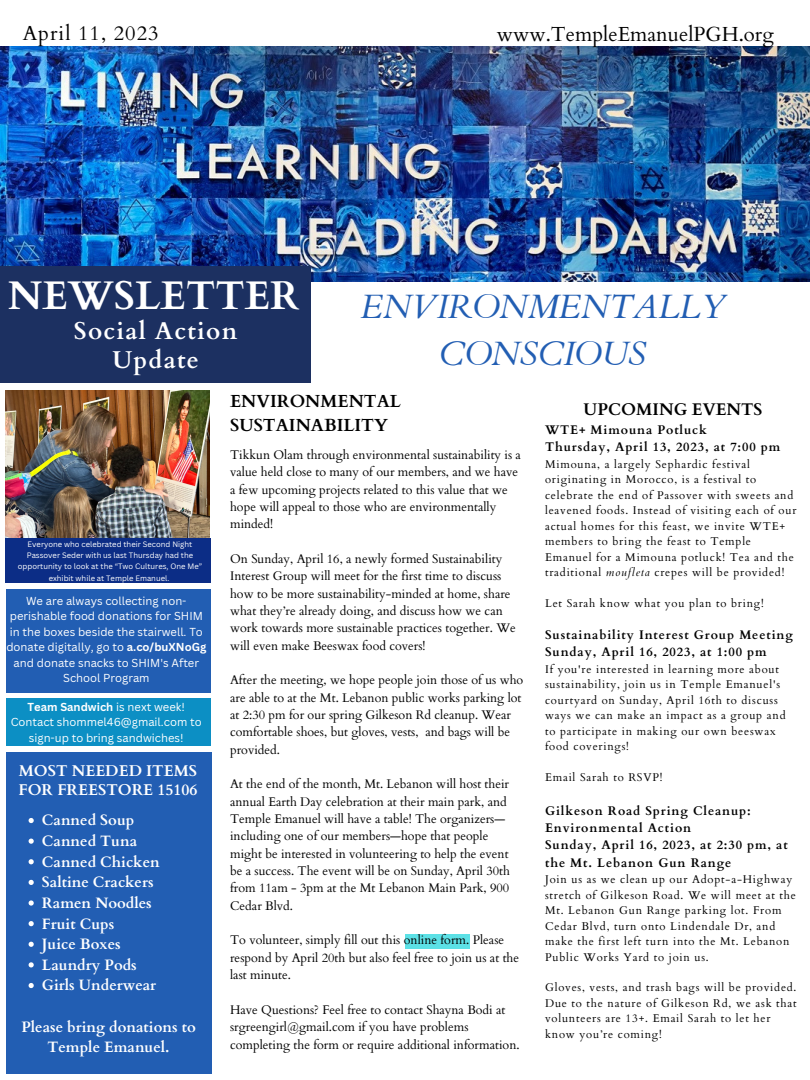
<style>
.page{position:relative;width:810px;height:1080px;background:#fff}
.page>*{position:absolute;margin:0;border:0;box-sizing:border-box;transform-origin:0 0}
.t1{font:700 40px "Cardo";color:#fff}
.t2{font:italic 33.75px/46.9px "Cardo";color:#225eb3;text-align:center}
.t3{font:700 24.38px/28.6px "Cardo";letter-spacing:.05em;color:#fff;text-align:center}
.t4{font:20.44px "Cardo";letter-spacing:.05em;color:#000}
.t5{font:20.38px "Cardo";color:#000}
.t6{font:700 17.5px/24.4px "Cardo";color:#000}
.t7{font:700 16.88px "Cardo";color:#000}
.t8{font:700 15.62px/18.2px "Cardo";color:#fff}
.t9{font:700 15px/20.6px "Cardo";color:#fff}
.t10{font:12.5px/17.4px "Cardo";color:#000}
.t11{font:700 12.5px/17.4px "Cardo";letter-spacing:.07em;color:#000}
.t12{font:11.25px/15.5px "Cardo";letter-spacing:.07em;color:#000}
.t13{font:11.25px/15.5px "Canva Sans";color:#fff;text-align:center}
.t14{font:7.62px/11.2px "Canva Sans";color:#fff;text-align:center}
.s1{font-weight:700}
.s2{font-style:italic}
</style>
<div class="page">
<img style="left:0;top:46px;width:810px;height:235px">
<img style="left:5px;top:391px;width:205px;height:147px">
<div style="left:6px;top:589px;width:204px;height:104px;background:#225eb3"></div>
<div style="left:0;top:267px;width:311px;height:115px;background:#1c3061"></div>
<div style="left:6px;top:752px;width:205px;height:322px;background:#225eb3"></div>
<div style="left:5px;top:538px;width:206px;height:44px;background:#0c2d86"></div>
<div style="left:6px;top:699px;width:205px;height:47px;background:#0c8fc4"></div>
<div style="left:405px;top:934px;width:65px;height:14px;background:#5ce1e6"></div>
<svg style="left:29px;top:818px;width:5px;height:5px"></svg>
<svg style="left:29px;top:839px;width:5px;height:5px"></svg>
<svg style="left:29px;top:859px;width:5px;height:5px"></svg>
<svg style="left:29px;top:880px;width:5px;height:5px"></svg>
<svg style="left:29px;top:900px;width:5px;height:6px"></svg>
<svg style="left:29px;top:921px;width:5px;height:5px"></svg>
<svg style="left:29px;top:942px;width:5px;height:5px"></svg>
<svg style="left:29px;top:962px;width:5px;height:5px"></svg>
<svg style="left:29px;top:983px;width:5px;height:5px"></svg>
<h3 class="t4" style="left:23px;top:20px;width:137px">April 11, 2023</h3>
<h3 class="t5" style="left:497px;top:20px;width:278px">www.TempleEmanuelPGH.org</h3>
<h1 class="t1" style="left:8px;top:269px;width:294px">NEWSLETTER</h1>
<h3 class="t3" style="left:74px;top:317px;width:165px">Social Action<br>Update</h3>
<h2 class="t2" style="left:361px;top:284px;width:366px">ENVIRONMENTALLY<br>CONSCIOUS</h2>
<p class="t14" style="left:18px;top:538px;width:186px">Everyone who celebrated their Second Night Passover Seder with us last Thursday had the opportunity to look at the “Two Cultures, One Me” exhibit while at Temple Emanuel.</p>
<p class="t13" style="left:6px;top:593px;width:202px">We are always collecting non&shy;perishable food donations for SHIM in the boxes beside the stairwell. To donate digitally, go to <span class="s1">a.co/buXNoGg </span>and donate snacks to SHIM's After<br>School Program</p>
<p class="t13" style="left:11px;top:699px;width:193px"><span class="s1">Team Sandwich</span> is next week!<br>Contact shommel46@gmail.com to sign-up to bring sandwiches!</p>
<p class="t8" style="left:18px;top:762px;width:180px">MOST NEEDED ITEMS<br>FOR FREESTORE 15106</p>
<p class="t9" style="left:42px;top:810px;width:119px">Canned Soup<br>Canned Tuna<br>Canned Chicken<br>Saltine Crackers<br>Ramen Noodles<br>Fruit Cups<br>Juice Boxes<br>Laundry Pods<br>Girls Underwear</p>
<p class="t9" style="left:21px;top:1017px;width:176px;text-align:center">Please bring donations to<br>Temple Emanuel.</p>
<h3 class="t6" style="left:230px;top:389px;width:172px">ENVIRONMENTAL<br>SUSTAINABILITY</h3>
<p class="t10" style="left:230px;top:446px;width:292px">Tikkun Olam through environmental sustainability is a value held close to many of our members, and we have a few upcoming projects related to this value that we hope will appeal to those who are environmentally minded!</p>
<p class="t10" style="left:230px;top:550px;width:287px">On Sunday, April 16, a newly formed Sustainability Interest Group will meet for the first time to discuss how to be more sustainability-minded at home, share what they’re already doing, and discuss how we can work towards more sustainable practices together. We will even make Beeswax food covers!</p>
<p class="t10" style="left:230px;top:672px;width:295px">After the meeting, we hope people join those of us who are able to at the Mt. Lebanon public works parking lot at 2:30 pm for our spring Gilkeson Rd cleanup. Wear comfortable shoes, but gloves, vests, and bags will be provided.</p>
<p class="t10" style="left:230px;top:776px;width:281px">At the end of the month, Mt. Lebanon will host their annual Earth Day celebration at their main park, and Temple Emanuel will have a table! The organizers— including one of our members—hope that people might be interested in volunteering to help the event be a success. The event will be on Sunday, April 30th from 11am - 3pm at the Mt Lebanon Main Park, 900<br>Cedar Blvd.</p>
<p class="t10" style="left:230px;top:932px;width:291px">To volunteer, simply fill out this online form. Please respond by April 20th but also feel free to join us at the last minute.</p>
<p class="t10" style="left:230px;top:1001px;width:291px">Have Questions? Feel free to contact Shayna Bodi at srgreengirl@gmail.com if you have problems completing the form or require additional information.</p>
<h3 class="t7" style="left:584px;top:398px;width:181px">UPCOMING EVENTS</h3>
<p class="t11" style="left:545px;top:422px;width:237px">WTE+ Mimouna Potluck<br>Thursday, April 13, 2023, at 7:00 pm</p>
<p class="t12" style="left:545px;top:457px;width:253px">Mimouna, a largely Sephardic festival originating in Morocco, is a festival to celebrate the end of Passover with sweets and leavened foods. Instead of visiting each of our actual homes for this feast, we invite WTE+ members to bring the feast to Temple Emanuel for a Mimouna potluck! Tea and the traditional <span class="s2">moufleta</span> crepes will be provided!</p>
<p class="t12" style="left:545px;top:596px;width:220px">Let Sarah know what you plan to bring!</p>
<p class="t11" style="left:545px;top:626px;width:249px">Sustainability Interest Group Meeting<br>Sunday, April 16, 2023, at 1:00 pm</p>
<p class="t12" style="left:545px;top:661px;width:242px">If you're interested in learning more about sustainability, join us in Temple Emanuel's courtyard on Sunday, April 16th to discuss ways we can make an impact as a group and to participate in making our own beeswax food coverings!</p>
<p class="t12" style="left:545px;top:770px;width:119px">Email Sarah to RSVP!</p>
<p class="t11" style="left:545px;top:802px;width:244px">Gilkeson Road Spring Cleanup:<br>Environmental Action<br>Sunday, April 16, 2023, at 2:30 pm, at the Mt. Lebanon Gun Range</p>
<p class="t12" style="left:545px;top:872px;width:252px">Join us as we clean up our Adopt-a-Highway stretch of Gilkeson Road. We will meet at the Mt. Lebanon Gun Range parking lot. From Cedar Blvd, turn onto Lindendale Dr, and make the first left turn into the Mt. Lebanon Public Works Yard to join us.</p>
<p class="t12" style="left:545px;top:980px;width:253px">Gloves, vests, and trash bags will be provided.<br>Due to the nature of Gilkeson Rd, we ask that volunteers are 13+. Email Sarah to let her know you’re coming!</p>
</div>
